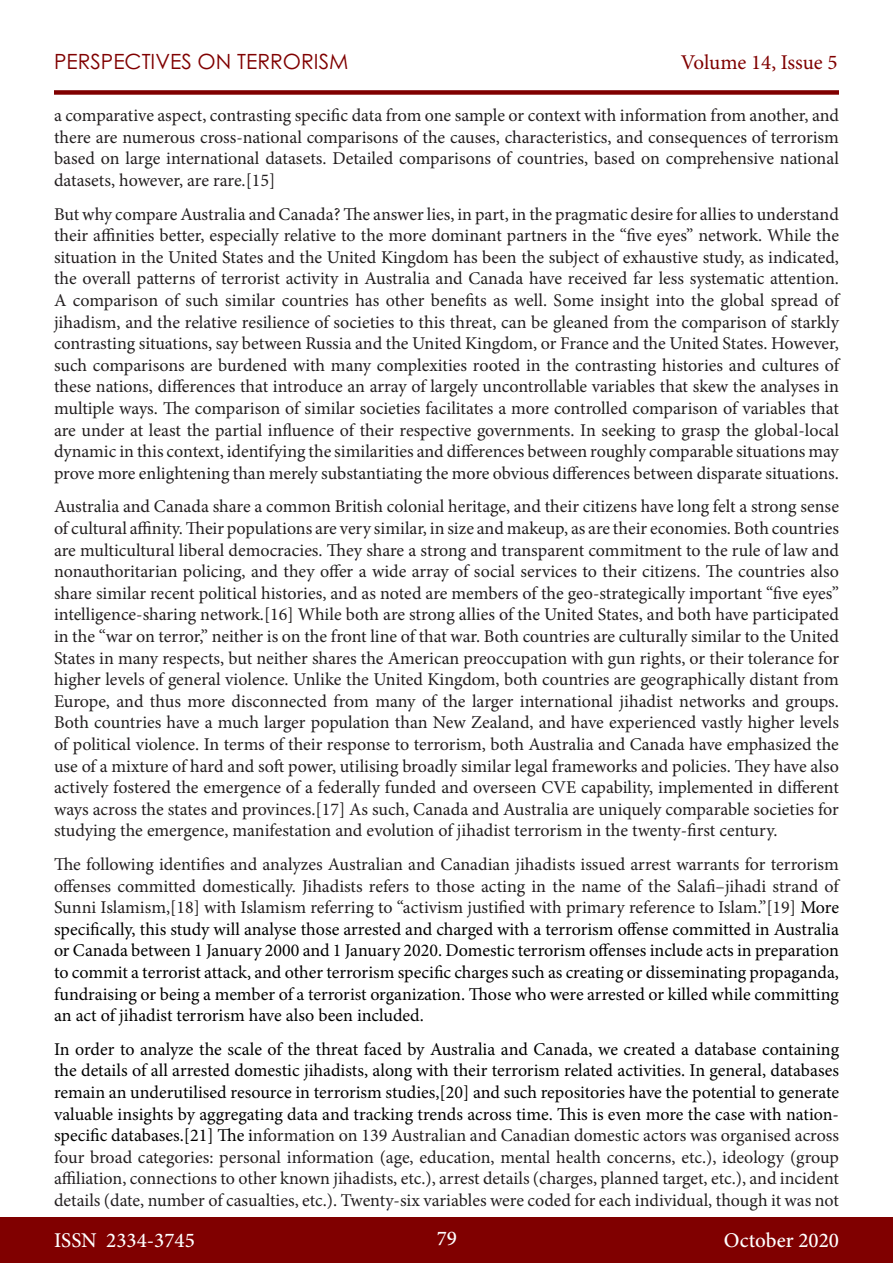
<style>
.page{position:relative;width:893px;height:1263px;background:#fff}
.page>*{position:absolute;margin:0;border:0;box-sizing:border-box;transform-origin:0 0}
.t1{font:500 21px "Minion Pro";color:#fff}
.t2{font:21px "Century Gothic Pro";color:#800000}
.t3{font:21px "Minion Pro";letter-spacing:-.005em;color:#800000}
.t4{font:18px/21.6px "Minion Pro";letter-spacing:-.005em;color:#231f20;text-align:justify}
.t5{font:18px/21.6px "Minion Pro";color:#000;text-align:justify}
.s1{color:#231f20}
</style>
<div class="page">
<div style="left:0;top:1217px;width:893px;height:46px;background:#800000"></div>
<div style="left:54px;top:90px;width:785px;height:5px;background:#800000"></div>
<p class="t2" style="left:54px;top:49px;width:296px">PERSPECTIVES ON TERRORISM</p>
<p class="t3" style="left:681px;top:48px;width:158px">Volume 14, Issue 5</p>
<p class="t4" style="left:54px;top:105px;width:786px">a comparative aspect, contrasting specific data from one sample or context with information from another, and there are numerous cross-national comparisons of the causes, characteristics, and consequences of terrorism based on large international datasets. Detailed comparisons of countries, based on comprehensive national datasets, however, are rare.[15]</p>
<p class="t4" style="left:54px;top:203px;width:787px">But why compare Australia and Canada? The answer lies, in part, in the pragmatic desire for allies to understand their affinities better, especially relative to the more dominant partners in the “five eyes” network. While the situation in the United States and the United Kingdom has been the subject of exhaustive study, as indicated, the overall patterns of terrorist activity in Australia and Canada have received far less systematic attention.<br>A comparison of such similar countries has other benefits as well. Some insight into the global spread of jihadism, and the relative resilience of societies to this threat, can be gleaned from the comparison of starkly contrasting situations, say between Russia and the United Kingdom, or France and the United States. However, such comparisons are burdened with many complexities rooted in the contrasting histories and cultures of these nations, differences that introduce an array of largely uncontrollable variables that skew the analyses in multiple ways. The comparison of similar societies facilitates a more controlled comparison of variables that are under at least the partial influence of their respective governments. In seeking to grasp the global-local dynamic in this context, identifying the similarities and differences between roughly comparable situations may prove more enlightening than merely substantiating the more obvious differences between disparate situations.</p>
<p class="t4" style="left:54px;top:496px;width:786px">Australia and Canada share a common British colonial heritage, and their citizens have long felt a strong sense of cultural affinity. Their populations are very similar, in size and makeup, as are their economies. Both countries are multicultural liberal democracies. They share a strong and transparent commitment to the rule of law and nonauthoritarian policing, and they offer a wide array of social services to their citizens. The countries also share similar recent political histories, and as noted are members of the geo-strategically important “five eyes” intelligence-sharing network.[16] While both are strong allies of the United States, and both have participated in the “war on terror,” neither is on the front line of that war. Both countries are culturally similar to the United States in many respects, but neither shares the American preoccupation with gun rights, or their tolerance for higher levels of general violence. Unlike the United Kingdom, both countries are geographically distant from Europe, and thus more disconnected from many of the larger international jihadist networks and groups.<br>Both countries have a much larger population than New Zealand, and have experienced vastly higher levels of political violence. In terms of their response to terrorism, both Australia and Canada have emphasized the use of a mixture of hard and soft power, utilising broadly similar legal frameworks and policies. They have also actively fostered the emergence of a federally funded and overseen CVE capability, implemented in different ways across the states and provinces.[17] As such, Canada and Australia are uniquely comparable societies for studying the emergence, manifestation and evolution of jihadist terrorism in the twenty-first century.</p>
<p class="t5" style="left:54px;top:853px;width:787px"><span class="s1">The following identifies and analyzes Australian and Canadian jihadists issued arrest warrants for terrorism offenses committed domestically. Jihadists refers to those acting in the name of the Salafi–jihadi strand of Sunni Islamism,[18] with Islamism referring to “activism justified with primary reference to Islam.”[19]</span> More specifically, this study will analyse those arrested and charged with a terrorism offense committed in Australia or Canada between 1 January 2000 and 1 January 2020. Domestic terrorism offenses include acts in preparation to commit a terrorist attack, and other terrorism specific charges such as creating or disseminating propaganda, fundraising or being a member of a terrorist organization. Those who were arrested or killed while committing an act of jihadist terrorism have also been included.</p>
<p class="t5" style="left:54px;top:1038px;width:787px">In order to analyze the scale of the threat faced by Australia and Canada, we created a database containing the details of all arrested domestic jihadists, along with their terrorism related activities. In general, databases remain an underutilised resource in terrorism studies,[20] and such repositories have the potential to generate valuable insights by aggregating data and tracking trends across time. This is even more the case with nation&shy;specific databases.[21] The i<span class="s1">nformation on 139 Australian and Canadian domestic actors was organised across four broad categories: personal information (age, education, mental health concerns, etc.), ideology (group affiliation, connections to other known jihadists, etc.), arrest details (charges, planned target, etc.), and incident details (date, number of casualties, etc.). Twenty-six variables were coded for each individual, though it was not</span></p>
<p class="t1" style="left:54px;top:1226px;width:142px">ISSN 2334-3745</p>
<p class="t1" style="left:437px;top:1224px;width:22px">79</p>
<p class="t1" style="left:724px;top:1226px;width:117px">October 2020</p>
</div>
